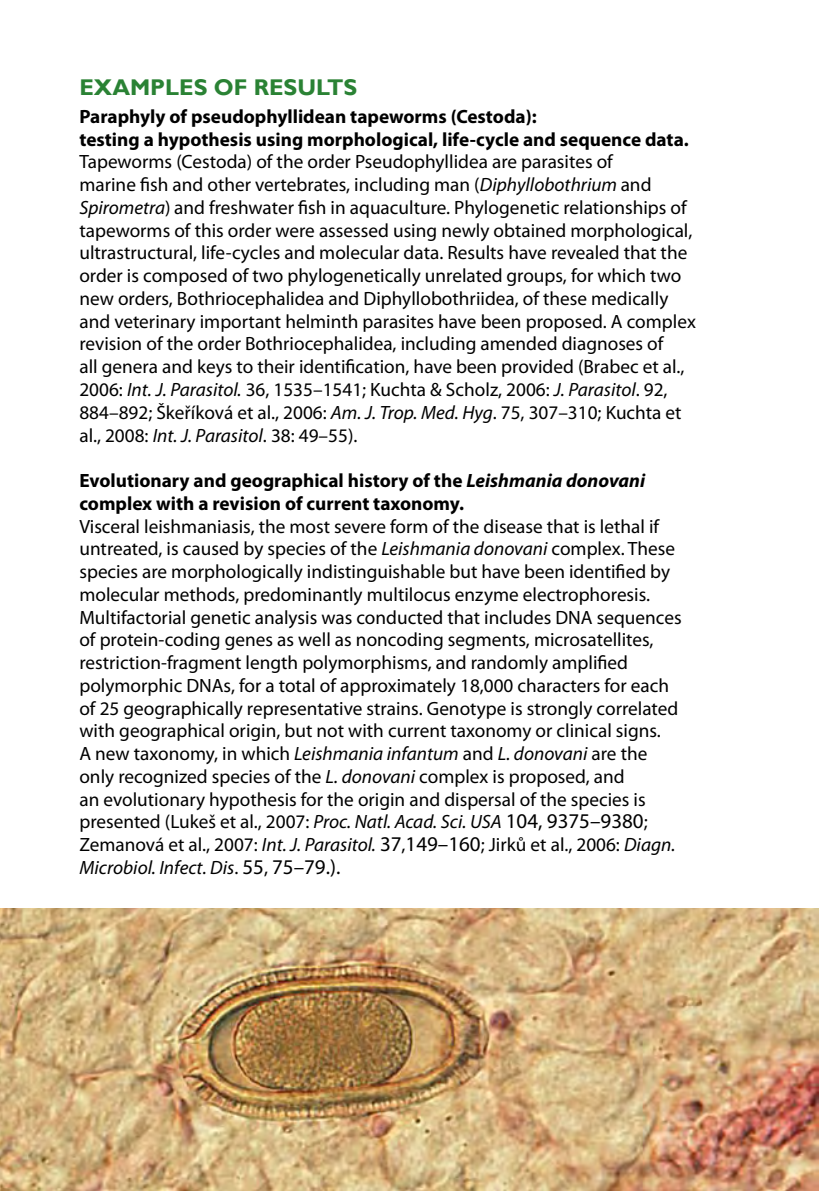
<style>
.page{position:relative;width:819px;height:1191px;background:#fff}
.page>*{position:absolute;margin:0;border:0;box-sizing:border-box;transform-origin:0 0}
.t1{font:700 22.75px "Gill Sans";color:#2a8234}
.t2{font:19.25px/22.8px "Myriad Pro";color:#000}
.t3{font:700 19.25px/22.8px "Myriad Pro";color:#000}
.s1{font-style:italic}
.s2{font-size:21px}
</style>
<div class="page">
<img style="left:0;top:908px;width:819px;height:283px">
<p class="t1" style="left:79px;top:74px;width:279px">EXAMPLES OF RESULTS</p>
<p class="t3" style="left:79px;top:104px;width:611px">Paraphyly of pseudophyllidean tapeworms (Cestoda):<br>testing a hypothesis using morphological, life-cycle and sequence data.</p>
<p class="t2" style="left:79px;top:150px;width:618px">Tapeworms (Cestoda) of the order Pseudophyllidea are parasites of<br>marine fish and other vertebrates, including man (<span class="s1">Diphyllobothrium</span> and <span class="s1">Spirometra</span>) and freshwater fish in aquaculture. Phylogenetic relationships of tapeworms of this order were assessed using newly obtained morphological, ultrastructural, life-cycles and molecular data. Results have revealed that the order is composed of two phylogenetically unrelated groups, for which two new orders, Bothriocephalidea and Diphyllobothriidea, of these medically and veterinary important helminth parasites have been proposed. A complex revision of the order Bothriocephalidea, including amended diagnoses of<br>all genera and keys to their identification, have been provided (Brabec et al., 2006: <span class="s1">Int. J. Parasitol.</span> 36, 1535–1541; Kuchta &amp; Scholz, 2006: <span class="s1">J. Parasitol</span>. 92, 884–892; Škeříková et al., 2006: <span class="s1">Am. J. Trop. Med. Hyg</span>. 75, 307–310; Kuchta et al., 2008: <span class="s1">Int. J. Parasitol</span>. 38: 49–55).</p>
<p class="t3" style="left:79px;top:468px;width:567px">Evolutionary and geographical history of the <span class="s1">Leishmania donovani </span>complex with a revision of current taxonomy.</p>
<p class="t2" style="left:79px;top:514px;width:603px">Visceral leishmaniasis, the most severe form of the disease that is lethal if untreated, is caused by species of the <span class="s1">Leishmania donovani</span> complex. These species are morphologically indistinguishable but have been identified by molecular methods, predominantly multilocus enzyme electrophoresis.<br>Multifactorial genetic analysis was conducted that includes DNA sequences of protein-coding genes as well as noncoding segments, microsatellites, restriction-fragment length polymorphisms, and randomly amplified polymorphic DNAs, for a total of approximately 18,000 characters for each of 25 geographically representative strains. Genotype is strongly correlated with geographical origin, but not with current taxonomy or clinical signs.<br>A new taxonomy, in which <span class="s1">Leishmania infantum</span> and <span class="s1">L. donovani</span> are the only recognized species of the <span class="s1">L. donovani</span> complex is proposed, and<br>an evolutionary hypothesis for the origin and dispersal of the species is presented (Lukeš et al., 2007: <span class="s1">Proc. Natl. Acad. Sci. USA</span> <span class="s2">104, 9375–9380</span>; Zemanová et al., 2007: <span class="s1">Int. J. Parasitol.</span> <span class="s2">37</span>,<span class="s2">149–160</span>; Jirků et al., 2006: <span class="s1">Diagn.<br>Microbiol. Infect. Dis</span>. <span class="s2">55</span>, <span class="s2">75–79.).</span></p>
</div>
